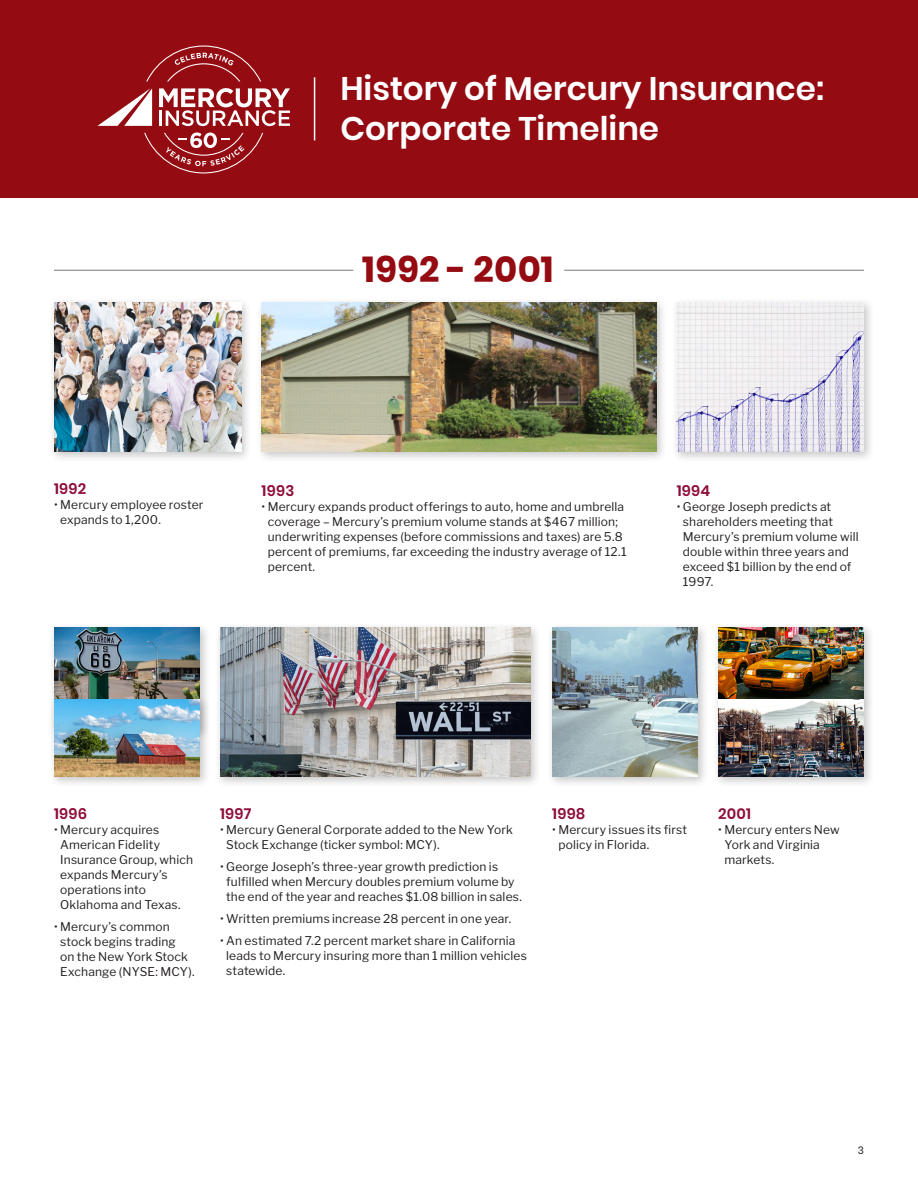
<style>
.page{position:relative;width:918px;height:1188px;background:#fff}
.page>*{position:absolute;margin:0;border:0;box-sizing:border-box;transform-origin:0 0}
.t1{font:700 36px "Poppins";letter-spacing:.005em;color:#940c12}
.t2{font:600 32.7px/39.8px "Poppins";color:#fff}
.t3{font:600 15px "Poppins";letter-spacing:.015em;color:#8d0d3a}
.t4{font:12px/15px "Libre Franklin";letter-spacing:.01em;color:#231f20}
.t5{font:10.5px "Poppins";color:#231f20}
</style>
<div class="page">
<div style="left:0;top:0;width:918px;height:198px;background:#940c12"></div>
<img style="left:146px;top:46px;width:115px;height:35px">
<img style="left:144px;top:133px;width:119px;height:40px">
<svg style="left:97px;top:88px;width:55px;height:38px"></svg>
<svg style="left:159px;top:88px;width:131px;height:38px"></svg>
<hr style="left:159px;top:111px;width:3px;height:15px;background:#fff">
<svg style="left:166px;top:133px;width:78px;height:33px"></svg>
<hr style="left:314px;top:77px;width:1px;height:63px;background:#fff">
<hr style="left:54px;top:270px;width:299px;height:1px;background:#76787b">
<hr style="left:564px;top:270px;width:300px;height:1px;background:#76787b">
<div style="left:48px;top:297px;width:204px;height:166px;background:#231f20;opacity:.25"></div>
<img style="left:54px;top:303px;width:187px;height:149px">
<div style="left:256px;top:297px;width:411px;height:166px;background:#231f20;opacity:.25"></div>
<img style="left:262px;top:303px;width:394px;height:149px">
<div style="left:671px;top:297px;width:204px;height:166px;background:#231f20;opacity:.25"></div>
<img style="left:677px;top:303px;width:187px;height:149px">
<div style="left:214px;top:622px;width:327px;height:166px;background:#231f20;opacity:.25"></div>
<img style="left:220px;top:628px;width:310px;height:149px">
<div style="left:547px;top:622px;width:162px;height:166px;background:#231f20;opacity:.25"></div>
<img style="left:552px;top:628px;width:146px;height:149px">
<div style="left:48px;top:622px;width:163px;height:120px;background:#231f20;opacity:.25"></div>
<img style="left:54px;top:628px;width:146px;height:66px">
<div style="left:48px;top:694px;width:163px;height:94px;background:#231f20;opacity:.25"></div>
<img style="left:54px;top:700px;width:146px;height:77px">
<div style="left:713px;top:622px;width:162px;height:90px;background:#231f20;opacity:.25"></div>
<img style="left:718px;top:628px;width:146px;height:66px">
<div style="left:713px;top:694px;width:162px;height:94px;background:#231f20;opacity:.25"></div>
<h2 class="t2" style="left:340px;top:69px;width:485px">History of Mercury Insurance:<br>Corporate Timeline</h2>
<h2 class="t1" style="left:362px;top:248px;width:193px">1992 - 2001</h2>
<h3 class="t3" style="left:54px;top:480px;width:34px">1992</h3>
<p class="t4" style="left:60px;top:497px;width:145px;text-indent:-6px">• Mercury employee roster expands to 1,200.</p>
<h3 class="t3" style="left:262px;top:482px;width:34px">1993</h3>
<p class="t4" style="left:268px;top:499px;width:360px;text-indent:-6px">• Mercury expands product offerings to auto, home and umbrella coverage – Mercury’s premium volume stands at $467 million; underwriting expenses (before commissions and taxes) are 5.8 percent of premiums, far exceeding the industry average of 12.1 percent.</p>
<h3 class="t3" style="left:677px;top:482px;width:35px">1994</h3>
<p class="t4" style="left:683px;top:499px;width:177px;text-indent:-6px">• George Joseph predicts at shareholders meeting that<br>Mercury’s premium volume will double within three years and exceed $1 billion by the end of<br>1997.</p>
<h3 class="t3" style="left:54px;top:805px;width:35px">1996</h3>
<p class="t4" style="left:60px;top:823px;width:134px;text-indent:-6px">• Mercury acquires<br>American Fidelity<br>Insurance Group, which expands Mercury’s operations into<br>Oklahoma and Texas.</p>
<p class="t4" style="left:60px;top:919px;width:136px;text-indent:-6px">• Mercury’s common stock begins trading<br>on the New York Stock<br>Exchange (NYSE: MCY).</p>
<h3 class="t3" style="left:220px;top:805px;width:33px">1997</h3>
<p class="t4" style="left:226px;top:823px;width:288px;text-indent:-6px">• Mercury General Corporate added to the New York<br>Stock Exchange (ticker symbol: MCY).</p>
<p class="t4" style="left:226px;top:859px;width:297px;text-indent:-6px">• George Joseph’s three-year growth prediction is fulfilled when Mercury doubles premium volume by the end of the year and reaches $1.08 billion in sales.</p>
<p class="t4" style="left:220px;top:911px;width:293px">• Written premiums increase 28 percent in one year.</p>
<p class="t4" style="left:226px;top:933px;width:302px;text-indent:-6px">• An estimated 7.2 percent market share in California leads to Mercury insuring more than 1 million vehicles statewide.</p>
<h3 class="t3" style="left:552px;top:805px;width:35px">1998</h3>
<p class="t4" style="left:558px;top:823px;width:130px;text-indent:-6px">• Mercury issues its first policy in Florida.</p>
<h3 class="t3" style="left:718px;top:805px;width:34px">2001</h3>
<p class="t4" style="left:724px;top:823px;width:117px;text-indent:-6px">• Mercury enters New<br>York and Virginia markets.</p>
<p class="t5" style="left:858px;top:1144px;width:8px">3</p>
</div>
